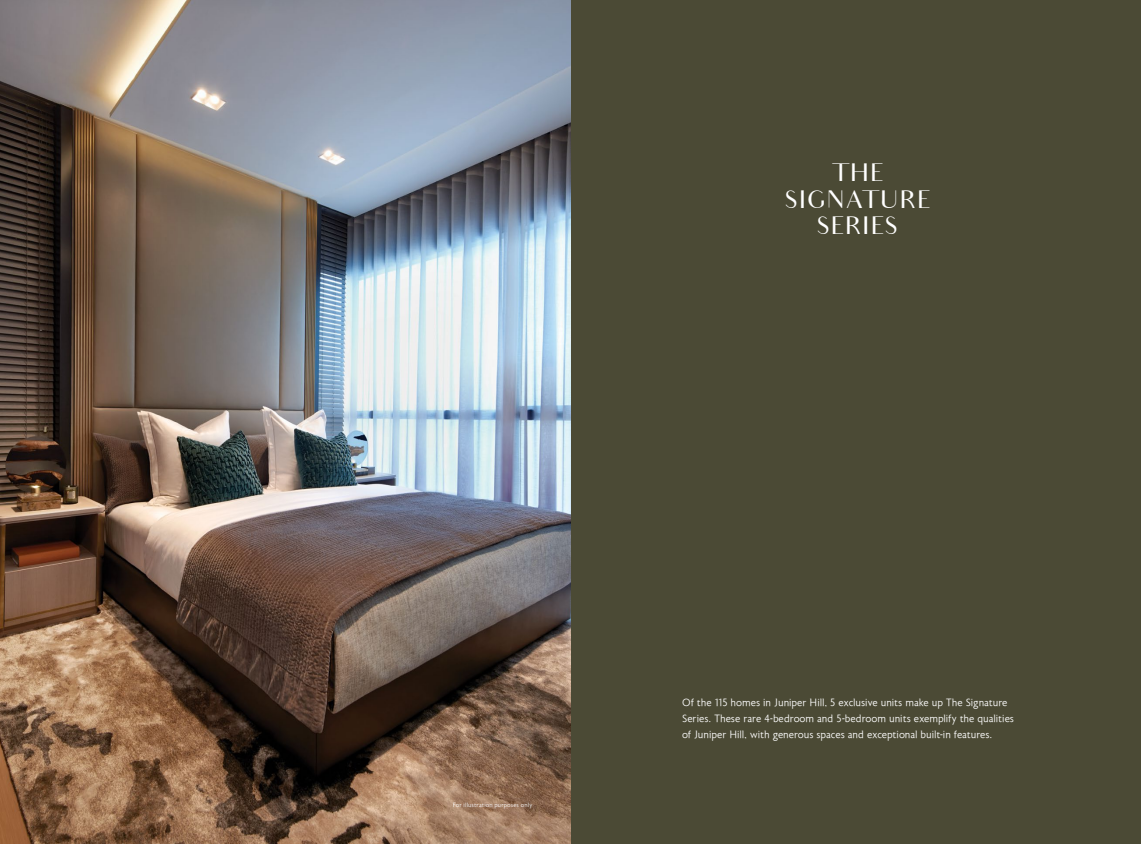
<style>
.page{position:relative;width:1141px;height:844px;background:#fff}
.page>*{position:absolute;margin:0;border:0;box-sizing:border-box;transform-origin:0 0}
.t1{font:24.5px/26.2px "Audrey";letter-spacing:.01em;color:#fff;text-align:center}
.t2{font:300 10.5px/15.8px "Astoria";letter-spacing:-.015em;color:#fff}
.t3{font:300 6.12px "Astoria";letter-spacing:.01em;color:#fff}
</style>
<div class="page">
<div style="left:570px;top:0;width:571px;height:843px;background:#4b4a35"></div>
<img style="left:0;top:0;width:570px;height:843px">
<h1 class="t1" style="left:784px;top:161px;width:148px">THE<br>SIGNATURE<br>SERIES</h1>
<p class="t3" style="left:453px;top:801px;width:81px">For illustration purposes only</p>
<p class="t2" style="left:682px;top:695px;width:334px">Of the 115 homes in Juniper Hill, 5 exclusive units make up The Signature<br>Series. These rare 4-bedroom and 5-bedroom units exemplify the qualities of Juniper Hill, with generous spaces and exceptional built-in features.</p>
</div>
